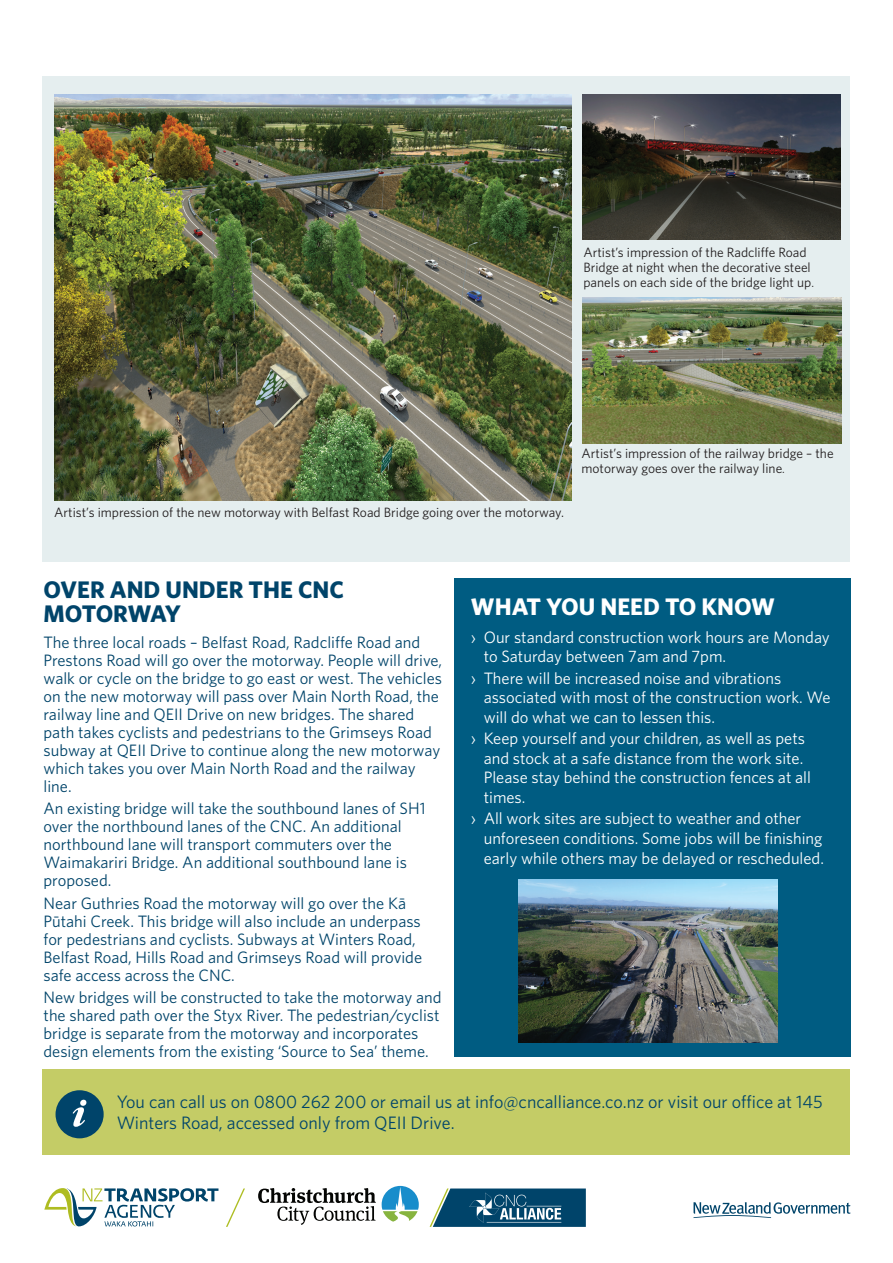
<style>
.page{position:relative;width:893px;height:1263px;background:#fff}
.page>*{position:absolute;margin:0;border:0;box-sizing:border-box;transform-origin:0 0}
.t1{font:700 24px/24px "Whitney";color:#00446a}
.t2{font:700 24px "Whitney";color:#fff}
.t3{font:18px/21px "Whitney";color:#00446a}
.t4{font:16.5px/18px "Whitney";color:#00446a}
.t5{font:16.5px/19.5px "Whitney";color:#fff}
.t6{font:13.5px/15px "Whitney";color:#231f20}
.s1{font-size:12px}
</style>
<div class="page">
<div style="left:43px;top:77px;width:807px;height:485px;background:#e5eeef"></div>
<svg style="left:693px;top:1202px;width:157px;height:16px"></svg>
<div style="left:454px;top:578px;width:396px;height:479px;background:#005c82"></div>
<div style="left:43px;top:1069px;width:807px;height:85px;background:#c4cc66"></div>
<div style="left:56px;top:1090px;width:48px;height:48px;background:#00446a;border-radius:50%"></div>
<svg style="left:73px;top:1100px;width:13px;height:27px"></svg>
<svg style="left:226px;top:1188px;width:19px;height:39px"></svg>
<svg style="left:44px;top:1188px;width:174px;height:39px"></svg>
<svg style="left:382px;top:1186px;width:37px;height:36px"></svg>
<svg style="left:258px;top:1188px;width:118px;height:37px"></svg>
<svg style="left:430px;top:1188px;width:156px;height:39px;background:#316784"></svg>
<img style="left:54px;top:95px;width:518px;height:406px">
<img style="left:583px;top:95px;width:258px;height:145px">
<img style="left:583px;top:298px;width:259px;height:145px">
<img style="left:518px;top:879px;width:259px;height:164px">
<p class="t6" style="left:583px;top:245px;width:232px">Artist’s impression of the Radcliffe Road<br>Bridge at night when the decorative steel panels on each side of the bridge light up<span class="s1">.</span></p>
<p class="t6" style="left:54px;top:504px;width:511px">Artist’s impression of the new motorway with Belfast Road Bridge going over the motorway.</p>
<p class="t6" style="left:581px;top:445px;width:254px">Artist’s impression of the railway bridge – the motorway goes over the railway line<span class="s1">.</span></p>
<h1 class="t1" style="left:44px;top:577px;width:302px">OVER AND UNDER THE CNC<br>MOTORWAY</h1>
<p class="t4" style="left:44px;top:633px;width:400px">The three local roads – Belfast Road, Radcliffe Road and Prestons Road will go over the motorway. People will drive, walk or cycle on the bridge to go east or west. The vehicles on the new motorway will pass over Main North Road, the railway line and QEII Drive on new bridges. The shared path takes cyclists and pedestrians to the Grimseys Road subway at QEII Drive to continue along the new motorway which takes you over Main North Road and the railway line.</p>
<p class="t4" style="left:44px;top:799px;width:383px">An existing bridge will take the southbound lanes of SH1 over the northbound lanes of the CNC. An additional northbound lane will transport commuters over the Waimakariri Bridge. An additional southbound lane is proposed.</p>
<p class="t4" style="left:44px;top:893px;width:380px">Near Guthries Road the motorway will go over the Kā Pūtahi Creek. This bridge will also include an underpass for pedestrians and cyclists. Subways at Winters Road, Belfast Road, Hills Road and Grimseys Road will provide safe access across the CNC.</p>
<p class="t4" style="left:44px;top:988px;width:399px">New bridges will be constructed to take the motorway and the shared path over the Styx River. The pedestrian/cyclist bridge is separate from the motorway and incorporates design elements from the existing ‘Source to Sea’ theme.</p>
<p class="t3" style="left:117px;top:1091px;width:707px">You can call us on 0800 262 200 or email us at info@cncalliance.co.nz or visit our office at 145<br>Winters Road, accessed only from QEII Drive.</p>
<h1 class="t2" style="left:471px;top:590px;width:305px">WHAT YOU NEED TO KNOW</h1>
<p class="t5" style="left:484px;top:627px;width:348px;text-indent:-13px">› Our standard construction work hours are Monday to Saturday between 7am and 7pm.</p>
<p class="t5" style="left:484px;top:668px;width:348px;text-indent:-13px">› There will be increased noise and vibrations associated with most of the construction work. We will do what we can to lessen this.</p>
<p class="t5" style="left:484px;top:728px;width:329px;text-indent:-13px">› Keep yourself and your children, as well as pets and stock at a safe distance from the work site.<br>Please stay behind the construction fences at all times.</p>
<p class="t5" style="left:484px;top:809px;width:342px;text-indent:-13px">› All work sites are subject to weather and other unforeseen conditions. Some jobs will be finishing early while others may be delayed or rescheduled.</p>
</div>
